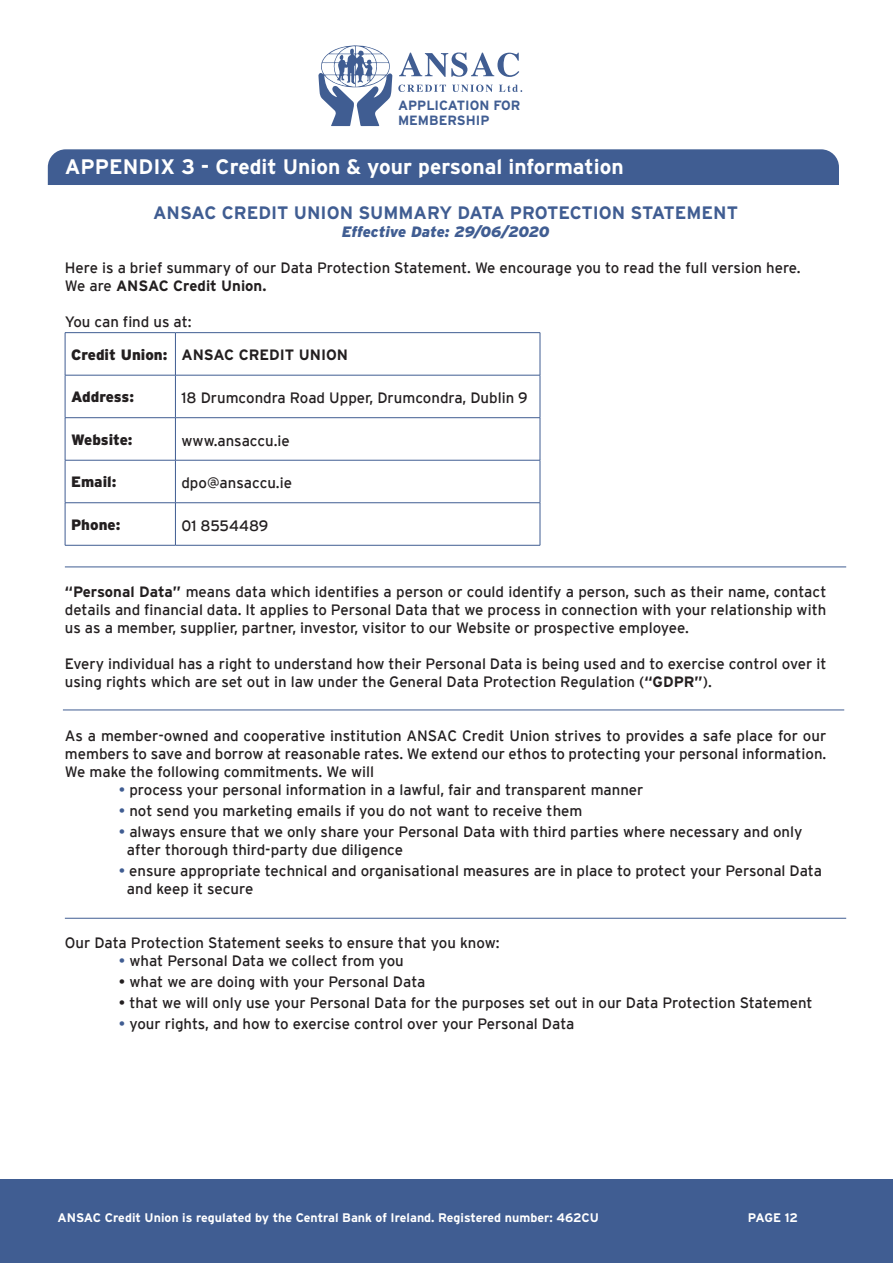
<style>
.page{position:relative;width:893px;height:1263px;background:#fff}
.page>*{position:absolute;margin:0;border:0;box-sizing:border-box;transform-origin:0 0}
.t1{font:700 21px "Interstate";color:#fff}
.t2{font:700 18px "Interstate";color:#405d92}
.t3{font:15px/18px "Interstate";color:#231f20}
.t4{font:900 15px "Interstate";color:#231f20}
.t5{font:700 15px "Interstate";color:#231f20}
.t6{font:italic 900 15px "Interstate";letter-spacing:-.01em;color:#405d92}
.t7{font:700 13.35px "Interstate";color:#405d92}
.t8{font:700 12.45px "Interstate";color:#fff}
.s1{font-weight:400}
.s2{font-weight:700}
.s3{color:#405d92}
</style>
<div class="page">
<div style="left:0;top:1179px;width:893px;height:84px;background:#405d92"></div>
<svg style="left:318px;top:45px;width:74px;height:81px"></svg>
<svg style="left:399px;top:52px;width:120px;height:25px"></svg>
<svg style="left:398px;top:85px;width:48px;height:7px"></svg>
<svg style="left:452px;top:85px;width:41px;height:7px"></svg>
<svg style="left:499px;top:85px;width:23px;height:7px"></svg>
<div style="left:48px;top:149px;width:791px;height:36px;background:#405d92"></div>
<hr style="left:65px;top:332px;width:110px;height:1px;background:#405d92">
<hr style="left:65px;top:333px;width:1px;height:42px;background:#405d92">
<hr style="left:175px;top:332px;width:365px;height:1px;background:#405d92">
<hr style="left:175px;top:333px;width:1px;height:42px;background:#405d92">
<hr style="left:540px;top:333px;width:1px;height:42px;background:#405d92">
<hr style="left:65px;top:375px;width:110px;height:1px;background:#405d92">
<hr style="left:65px;top:375px;width:1px;height:42px;background:#405d92">
<hr style="left:175px;top:375px;width:365px;height:1px;background:#405d92">
<hr style="left:175px;top:375px;width:1px;height:42px;background:#405d92">
<hr style="left:540px;top:375px;width:1px;height:42px;background:#405d92">
<hr style="left:65px;top:417px;width:110px;height:1px;background:#405d92">
<hr style="left:65px;top:418px;width:1px;height:42px;background:#405d92">
<hr style="left:175px;top:417px;width:365px;height:1px;background:#405d92">
<hr style="left:175px;top:418px;width:1px;height:42px;background:#405d92">
<hr style="left:540px;top:418px;width:1px;height:42px;background:#405d92">
<hr style="left:65px;top:460px;width:110px;height:1px;background:#405d92">
<hr style="left:65px;top:460px;width:1px;height:42px;background:#405d92">
<hr style="left:175px;top:460px;width:365px;height:1px;background:#405d92">
<hr style="left:175px;top:460px;width:1px;height:42px;background:#405d92">
<hr style="left:540px;top:460px;width:1px;height:42px;background:#405d92">
<hr style="left:65px;top:502px;width:110px;height:1px;background:#405d92">
<hr style="left:65px;top:503px;width:1px;height:42px;background:#405d92">
<hr style="left:175px;top:502px;width:365px;height:1px;background:#405d92">
<hr style="left:175px;top:503px;width:1px;height:42px;background:#405d92">
<hr style="left:540px;top:503px;width:1px;height:42px;background:#405d92">
<hr style="left:65px;top:545px;width:110px;height:1px;background:#405d92">
<hr style="left:175px;top:545px;width:365px;height:1px;background:#405d92">
<hr style="left:65px;top:567px;width:781px;height:1px;background:#405d92">
<hr style="left:63px;top:710px;width:781px;height:1px;background:#405d92">
<hr style="left:65px;top:918px;width:781px;height:1px;background:#405d92">
<p class="t7" style="left:398px;top:98px;width:124px">APPLICATION FOR</p>
<p class="t7" style="left:398px;top:112px;width:93px">MEMBERSHIP</p>
<p class="t1" style="left:65px;top:155px;width:560px">APPENDIX 3 - Credit Union &amp; your personal information</p>
<p class="t2" style="left:153px;top:203px;width:586px">ANSAC CREDIT UNION SUMMARY DATA PROTECTION STATEMENT</p>
<p class="t6" style="left:342px;top:223px;width:209px">Effective Date: 29/06/2020</p>
<p class="t3" style="left:65px;top:259px;width:737px">Here is a brief summary of our Data Protection Statement. We encourage you to read the full version here.</p>
<p class="t5" style="left:65px;top:278px;width:203px"><span class="s1">We are</span> ANSAC Credit Union.</p>
<p class="t3" style="left:65px;top:313px;width:128px">You can find us at:</p>
<p class="t4" style="left:71px;top:346px;width:98px">Credit Union:</p>
<p class="t5" style="left:181px;top:346px;width:168px">ANSAC CREDIT UNION</p>
<p class="t4" style="left:71px;top:389px;width:65px">Address:</p>
<p class="t3" style="left:181px;top:389px;width:348px">18 Drumcondra Road Upper, Drumcondra, Dublin 9</p>
<p class="t4" style="left:71px;top:431px;width:63px">Website:</p>
<p class="t3" style="left:181px;top:431px;width:110px">www.ansaccu.ie</p>
<p class="t4" style="left:71px;top:474px;width:47px">Email:</p>
<p class="t3" style="left:181px;top:474px;width:112px">dpo@ansaccu.ie</p>
<p class="t4" style="left:71px;top:516px;width:51px">Phone:</p>
<p class="t3" style="left:181px;top:516px;width:88px">01 8554489</p>
<p class="t3" style="left:65px;top:583px;width:763px;text-align:justify"><span class="s2">“Personal Data”</span> means data which identifies a person or could identify a person, such as their name, contact details and financial data. It applies to Personal Data that we process in connection with your relationship with us as a member, supplier, partner, investor, visitor to our Website or prospective employee.</p>
<p class="t3" style="left:65px;top:655px;width:763px">Every individual has a right to understand how their Personal Data is being used and to exercise control over it using rights which are set out in law under the General Data Protection Regulation (<span class="s2">“GDPR”</span>).</p>
<p class="t3" style="left:65px;top:727px;width:763px;text-align:justify">As a member-owned and cooperative institution ANSAC Credit Union strives to provides a safe place for our members to save and borrow at reasonable rates. We extend our ethos to protecting your personal information.<br>We make the following commitments. We will</p>
<p class="t3" style="left:119px;top:781px;width:526px"><span class="s3">•</span> process your personal information in a lawful, fair and transparent manner</p>
<p class="t3" style="left:119px;top:802px;width:465px"><span class="s3">•</span> not send you marketing emails if you do not want to receive them</p>
<p class="t3" style="left:127px;top:823px;width:677px;text-indent:-8px"><span class="s3">•</span> always ensure that we only share your Personal Data with third parties where necessary and only after thorough third-party due diligence</p>
<p class="t3" style="left:127px;top:862px;width:696px;text-indent:-8px"><span class="s3">•</span> ensure appropriate technical and organisational measures are in place to protect your Personal Data and keep it secure</p>
<p class="t3" style="left:65px;top:934px;width:436px">Our Data Protection Statement seeks to ensure that you know:</p>
<p class="t3" style="left:119px;top:952px;width:286px"><span class="s3">•</span> what Personal Data we collect from you</p>
<p class="t3" style="left:119px;top:973px;width:308px">• what we are doing with your Personal Data</p>
<p class="t3" style="left:119px;top:994px;width:695px">• that we will only use your Personal Data for the purposes set out in our Data Protection Statement</p>
<p class="t3" style="left:119px;top:1015px;width:457px"><span class="s3">•</span> your rights, and how to exercise control over your Personal Data</p>
<p class="t8" style="left:57px;top:1210px;width:543px">ANSAC Credit Union is regulated by the Central Bank of Ireland. Registered number: 462CU</p>
<p class="t8" style="left:748px;top:1210px;width:52px">PAGE 12</p>
</div>
